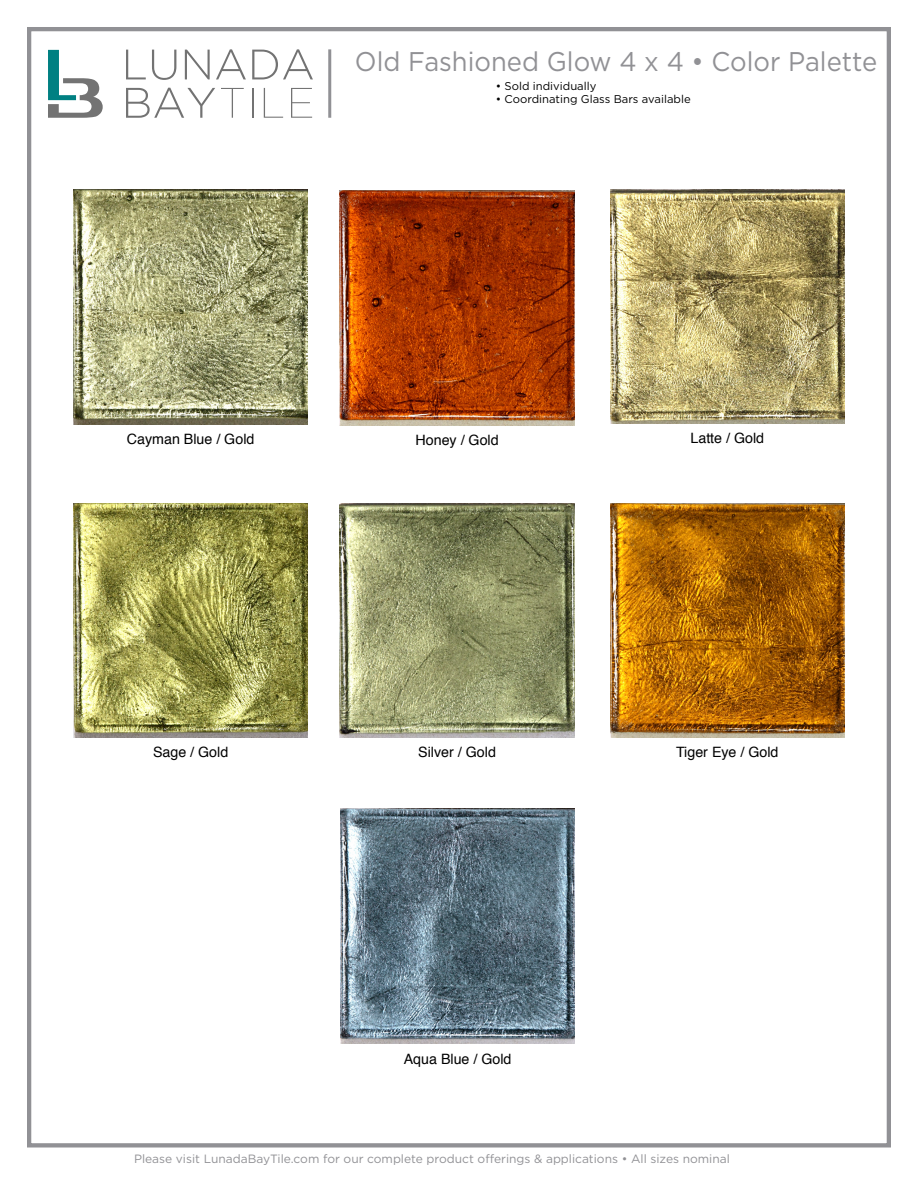
<style>
.page{position:relative;width:918px;height:1188px;background:#fff}
.page>*{position:absolute;margin:0;border:0;box-sizing:border-box;transform-origin:0 0}
.t1{font:27px "Gotham";color:#919195;scale:.95 1}
.t2{font:14.25px "Helvetica";color:#000}
.t3{font:12px "Gotham";color:#919195}
.t4{font:11.25px "Gotham";color:#000}
</style>
<div class="page">
<div style="left:27px;top:27px;width:864px;height:1120px;border:4px solid #919195"></div>
<svg style="left:126px;top:50px;width:20px;height:29px"></svg>
<svg style="left:152px;top:50px;width:24px;height:30px"></svg>
<svg style="left:185px;top:50px;width:25px;height:29px"></svg>
<svg style="left:216px;top:49px;width:30px;height:30px"></svg>
<svg style="left:252px;top:49px;width:61px;height:30px"></svg>
<svg style="left:126px;top:88px;width:89px;height:30px"></svg>
<svg style="left:221px;top:88px;width:23px;height:30px"></svg>
<hr style="left:252px;top:88px;width:1px;height:30px;background:#737373">
<svg style="left:264px;top:88px;width:19px;height:30px"></svg>
<svg style="left:291px;top:88px;width:21px;height:30px"></svg>
<svg style="left:48px;top:50px;width:55px;height:68px"></svg>
<hr style="left:328px;top:49px;width:3px;height:69px;background:#919195">
<img style="left:340px;top:809px;width:235px;height:235px">
<img style="left:73px;top:190px;width:235px;height:234px">
<img style="left:340px;top:191px;width:234px;height:234px">
<img style="left:340px;top:503px;width:234px;height:235px">
<img style="left:610px;top:189px;width:235px;height:235px">
<img style="left:610px;top:503px;width:235px;height:235px">
<img style="left:73px;top:503px;width:235px;height:235px">
<h1 class="t1" style="left:355px;top:44px;width:551px">Old Fashioned Glow 4 x 4 • Color Palette</h1>
<p class="t4" style="left:496px;top:79px;width:102px">• Sold individually</p>
<p class="t4" style="left:496px;top:92px;width:196px">• Coordinating Glass Bars available</p>
<p class="t2" style="left:127px;top:428px;width:129px">Cayman Blue / Gold</p>
<p class="t2" style="left:416px;top:429px;width:85px">Honey / Gold</p>
<p class="t2" style="left:691px;top:427px;width:75px">Latte / Gold</p>
<p class="t2" style="left:153px;top:741px;width:77px">Sage / Gold</p>
<p class="t2" style="left:418px;top:741px;width:79px">Silver / Gold</p>
<p class="t2" style="left:676px;top:741px;width:104px">Tiger Eye / Gold</p>
<p class="t2" style="left:404px;top:1048px;width:109px">Aqua Blue / Gold</p>
<p class="t3" style="left:134px;top:1151px;width:597px">Please visit LunadaBayTile.com for our complete product offerings &amp; applications • All sizes nominal</p>
</div>
